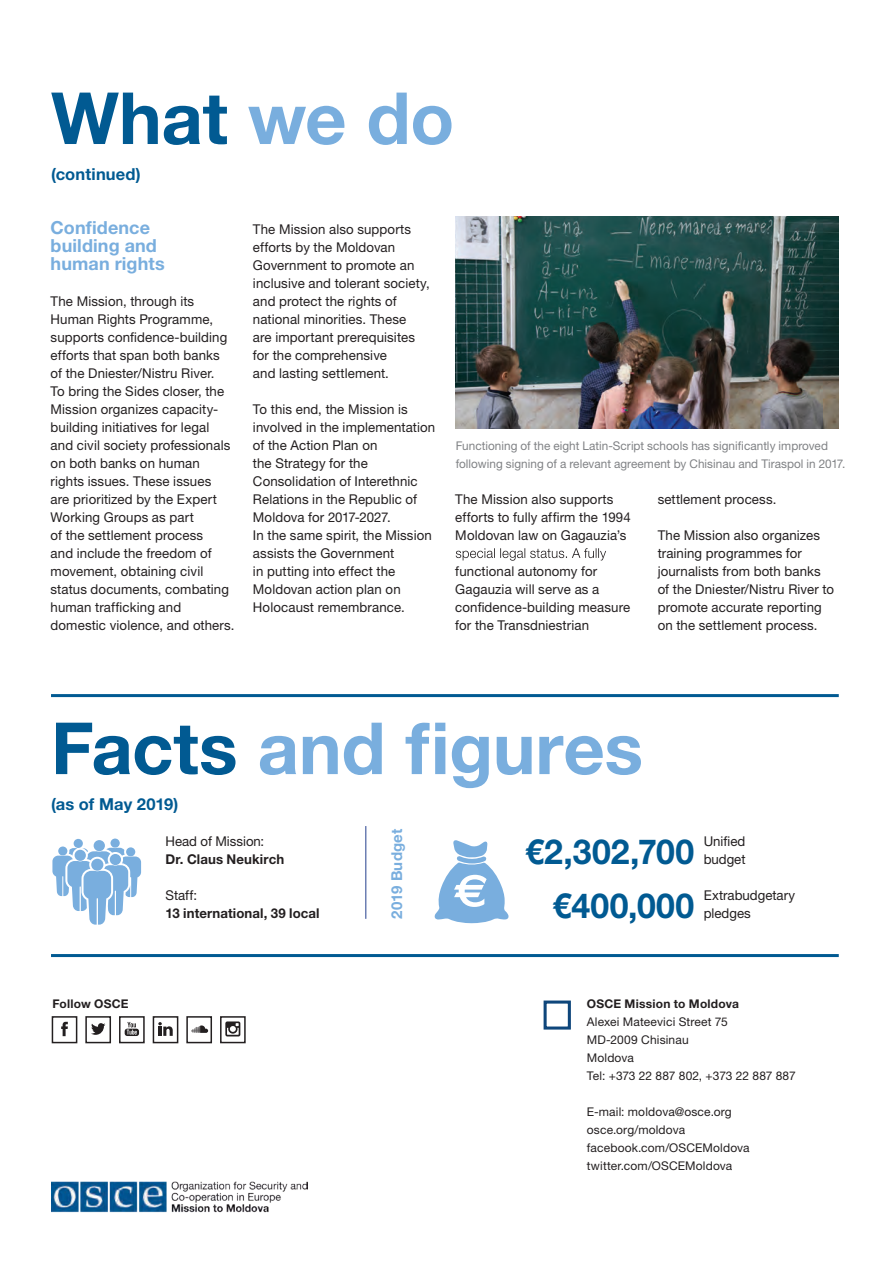
<style>
.page{position:relative;width:893px;height:1263px;background:#fff}
.page>*{position:absolute;margin:0;border:0;box-sizing:border-box;transform-origin:0 0}
.t1{font:700 72px "Helvetica Neue ROM";color:#79aede}
.t2{font:700 72px "Helvetica Neue ROM";letter-spacing:-.005em;color:#015a92}
.t3{font:700 34.5px "Helvetica Neue ROM";letter-spacing:.01em;color:#015a92}
.t4{font:700 18px/18px "Helvetica Neue ROM";letter-spacing:.005em;color:#79aede}
.t5{font:700 16.5px "Helvetica Neue ROM";letter-spacing:.01em;color:#015a92}
.t6{font:700 15px "Helvetica Neue ROM";letter-spacing:.015em;color:#79aede}
.t7{font:13.5px/18px "Helvetica Neue ROM";letter-spacing:.01em;color:#231f20}
.t8{font:700 13.5px "Helvetica Neue ROM";letter-spacing:.01em;color:#231f20}
.t9{font:12px/18px "Helvetica Neue ROM";letter-spacing:.015em;color:#231f20}
.t10{font:12px/18px "Helvetica Neue ROM";letter-spacing:.005em;color:#808285}
.t11{font:700 12px "Helvetica Neue ROM";letter-spacing:.02em;color:#231f20}
.s1{color:#79aede}
.s2{color:#015a92}
</style>
<div class="page">
<hr style="left:51px;top:954px;width:788px;height:3px;background:#015a92">
<hr style="left:51px;top:694px;width:788px;height:3px;background:#015a92">
<svg style="left:543px;top:1000px;width:28px;height:30px"></svg>
<svg style="left:51px;top:1016px;width:27px;height:28px"></svg>
<svg style="left:85px;top:1016px;width:26px;height:28px"></svg>
<svg style="left:152px;top:1016px;width:27px;height:28px"></svg>
<svg style="left:119px;top:1016px;width:26px;height:28px"></svg>
<svg style="left:456px;top:548px;width:150px;height:13px"></svg>
<svg style="left:186px;top:1016px;width:26px;height:28px"></svg>
<svg style="left:220px;top:1016px;width:26px;height:28px"></svg>
<hr style="left:365px;top:826px;width:1px;height:93px;background:#253f8e">
<img style="left:51px;top:1181px;width:257px;height:32px">
<svg style="left:52px;top:838px;width:89px;height:87px"></svg>
<svg style="left:434px;top:840px;width:75px;height:83px"></svg>
<img style="left:455px;top:216px;width:383px;height:213px">
<h1 class="t2" style="left:51px;top:74px;width:405px">What <span class="s1">we do</span></h1>
<p class="t5" style="left:51px;top:164px;width:91px">(continued)</p>
<h3 class="t4" style="left:51px;top:218px;width:116px">Confidence building and human rights</h3>
<p class="t7" style="left:51px;top:292px;width:185px">The Mission, through its<br>Human Rights Programme, supports confidence-building efforts that span both banks of the Dniester/Nistru River.<br>To bring the Sides closer, the<br>Mission organizes capacity&shy;building initiatives for legal and civil society professionals on both banks on human rights issues. These issues<br>are prioritized by the Expert<br>Working Groups as part<br>of the settlement process<br>and include the freedom of movement, obtaining civil status documents, combating human trafficking and domestic violence, and others.</p>
<p class="t7" style="left:253px;top:220px;width:178px">The Mission also supports efforts by the Moldovan<br>Government to promote an inclusive and tolerant society, and protect the rights of national minorities. These<br>are important prerequisites for the comprehensive<br>and lasting settlement.</p>
<p class="t7" style="left:253px;top:400px;width:184px">To this end, the Mission is involved in the implementation of the Action Plan on<br>the Strategy for the<br>Consolidation of Interethnic<br>Relations in the Republic of<br>Moldova for 2017-2027.<br>In the same spirit, the Mission assists the Government<br>in putting into effect the<br>Moldovan action plan on<br>Holocaust remembrance.</p>
<p class="t10" style="left:456px;top:437px;width:391px">Functioning of the eight Latin-Script schools has significantly improved following signing of a relevant agreement by Chisinau and Tiraspol in 2017.</p>
<p class="t7" style="left:455px;top:490px;width:177px">The Mission also supports efforts to fully affirm the 1994<br>Moldovan law on Gagauzia’s</p>
<p class="t7" style="left:455px;top:562px;width:176px">functional autonomy for<br>Gagauzia will serve as a confidence-building measure for the Transdniestrian</p>
<p class="t7" style="left:658px;top:490px;width:120px">settlement process.</p>
<p class="t7" style="left:658px;top:526px;width:178px">The Mission also organizes training programmes for journalists from both banks of the Dniester/Nistru River to promote accurate reporting on the settlement process.</p>
<h1 class="t1" style="left:51px;top:704px;width:593px"><span class="s2">Facts</span> and figures</h1>
<p class="t5" style="left:51px;top:794px;width:129px">(as of May 2019)</p>
<p class="t11" style="left:52px;top:996px;width:78px">Follow OSCE</p>
<p class="t7" style="left:166px;top:832px;width:100px">Head of Mission:</p>
<p class="t8" style="left:166px;top:851px;width:120px">Dr. Claus Neukirch</p>
<p class="t7" style="left:166px;top:886px;width:33px">Staff:</p>
<p class="t8" style="left:166px;top:905px;width:156px">13 international, 39 local</p>
<p class="t6" style="left:387px;top:919px;width:92px;rotate:-90deg">2019 Budget</p>
<p class="t7" style="left:704px;top:832px;width:43px">Unified</p>
<h2 class="t3" style="left:525px;top:830px;width:171px">€2,302,700</h2>
<p class="t7" style="left:704px;top:850px;width:43px">budget</p>
<h2 class="t3" style="left:552px;top:884px;width:144px">€400,000</h2>
<p class="t7" style="left:704px;top:886px;width:93px">Extrabudgetary pledges</p>
<p class="t11" style="left:587px;top:996px;width:154px">OSCE Mission to Moldova</p>
<p class="t9" style="left:587px;top:1013px;width:210px">Alexei Mateevici Street 75<br>MD-2009 Chisinau<br>Moldova<br>Tel: +373 22 887 802, +373 22 887 887</p>
<p class="t9" style="left:587px;top:1103px;width:164px">E-mail: moldova@osce.org osce.org/moldova facebook.com/OSCEMoldova twitter.com/OSCEMoldova</p>
</div>
